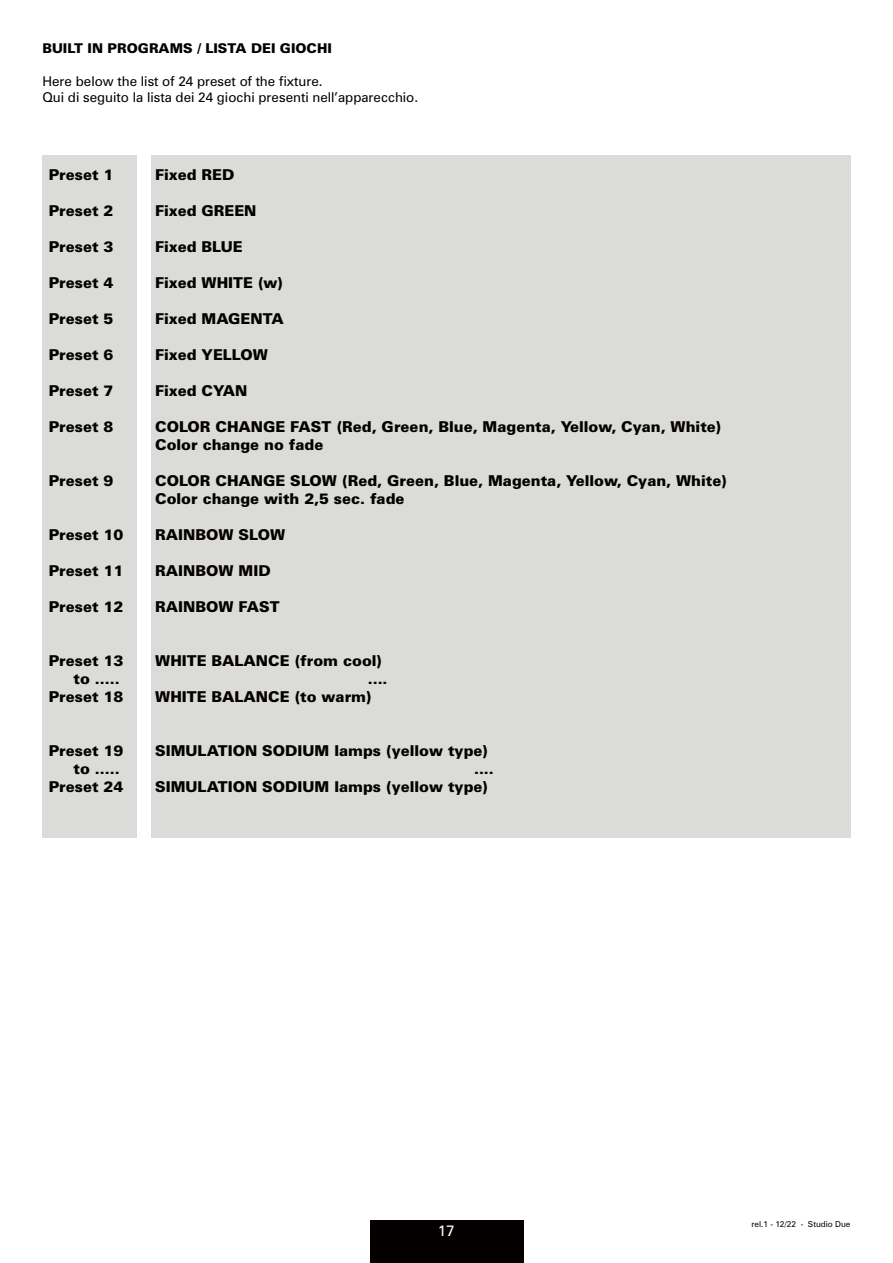
<style>
.page{position:relative;width:893px;height:1263px;background:#fff}
.page>*{position:absolute;margin:0;border:0;box-sizing:border-box;transform-origin:0 0}
.t1{font:900 15px/18px "Zurich BT";color:#040000}
.t2{font:15px "Zurich BT";color:#fff}
.t3{font:13.5px/16.2px "Zurich BT";color:#040000}
.t4{font:900 13.5px "Zurich BT";color:#040000}
.t5{font:8.25px "Zurich BT";color:#040000}
</style>
<div class="page">
<div style="left:370px;top:1220px;width:153px;height:43px;background:#040000"></div>
<div style="left:151px;top:156px;width:699px;height:682px;background:#dbdcda"></div>
<div style="left:43px;top:156px;width:94px;height:682px;background:#dbdcda"></div>
<p class="t4" style="left:43px;top:44px;width:291px">BUILT IN PROGRAMS / LISTA DEI GIOCHI</p>
<p class="t3" style="left:43px;top:74px;width:377px">Here below the list of 24 preset of the fixture.<br>Qui di seguito la lista dei 24 giochi presenti nell’apparecchio.</p>
<p class="t1" style="left:49px;top:167px;width:66px">Preset 1</p>
<p class="t1" style="left:155px;top:167px;width:81px">Fixed RED</p>
<p class="t1" style="left:49px;top:203px;width:66px">Preset 2</p>
<p class="t1" style="left:155px;top:203px;width:103px">Fixed GREEN</p>
<p class="t1" style="left:49px;top:239px;width:66px">Preset 3</p>
<p class="t1" style="left:155px;top:239px;width:89px">Fixed BLUE</p>
<p class="t1" style="left:49px;top:275px;width:66px">Preset 4</p>
<p class="t1" style="left:155px;top:275px;width:130px">Fixed WHITE (w)</p>
<p class="t1" style="left:49px;top:311px;width:66px">Preset 5</p>
<p class="t1" style="left:155px;top:311px;width:130px">Fixed MAGENTA</p>
<p class="t1" style="left:49px;top:347px;width:66px">Preset 6</p>
<p class="t1" style="left:155px;top:347px;width:114px">Fixed YELLOW</p>
<p class="t1" style="left:49px;top:383px;width:66px">Preset 7</p>
<p class="t1" style="left:155px;top:383px;width:94px">Fixed CYAN</p>
<p class="t1" style="left:49px;top:419px;width:66px">Preset 8</p>
<p class="t1" style="left:155px;top:419px;width:568px">COLOR CHANGE FAST (Red, Green, Blue, Magenta, Yellow, Cyan, White)<br>Color change no fade</p>
<p class="t1" style="left:49px;top:473px;width:66px">Preset 9</p>
<p class="t1" style="left:155px;top:473px;width:574px">COLOR CHANGE SLOW (Red, Green, Blue, Magenta, Yellow, Cyan, White)<br>Color change with 2,5 sec. fade</p>
<p class="t1" style="left:49px;top:527px;width:76px">Preset 10</p>
<p class="t1" style="left:155px;top:527px;width:132px">RAINBOW SLOW</p>
<p class="t1" style="left:49px;top:563px;width:76px">Preset 11</p>
<p class="t1" style="left:155px;top:563px;width:117px">RAINBOW MID</p>
<p class="t1" style="left:49px;top:599px;width:76px">Preset 12</p>
<p class="t1" style="left:155px;top:599px;width:126px">RAINBOW FAST</p>
<p class="t1" style="left:49px;top:653px;width:76px">Preset 13</p>
<p class="t1" style="left:155px;top:653px;width:229px">WHITE BALANCE (from cool)</p>
<p class="t1" style="left:74px;top:671px;width:48px">to .....</p>
<p class="t1" style="left:368px;top:671px;width:21px">....</p>
<p class="t1" style="left:49px;top:689px;width:76px">Preset 18</p>
<p class="t1" style="left:155px;top:689px;width:218px">WHITE BALANCE (to warm)</p>
<p class="t1" style="left:49px;top:743px;width:76px">Preset 19</p>
<p class="t1" style="left:155px;top:743px;width:335px">SIMULATION SODIUM lamps (yellow type)</p>
<p class="t1" style="left:74px;top:761px;width:48px">to .....</p>
<p class="t1" style="left:474px;top:761px;width:21px">....</p>
<p class="t1" style="left:49px;top:779px;width:76px">Preset 24</p>
<p class="t1" style="left:155px;top:779px;width:335px">SIMULATION SODIUM lamps (yellow type)</p>
<p class="t2" style="left:438px;top:1225px;width:18px">17</p>
<p class="t5" style="left:752px;top:1221px;width:100px">rel.1 - 12/22 - Studio Due</p>
</div>
